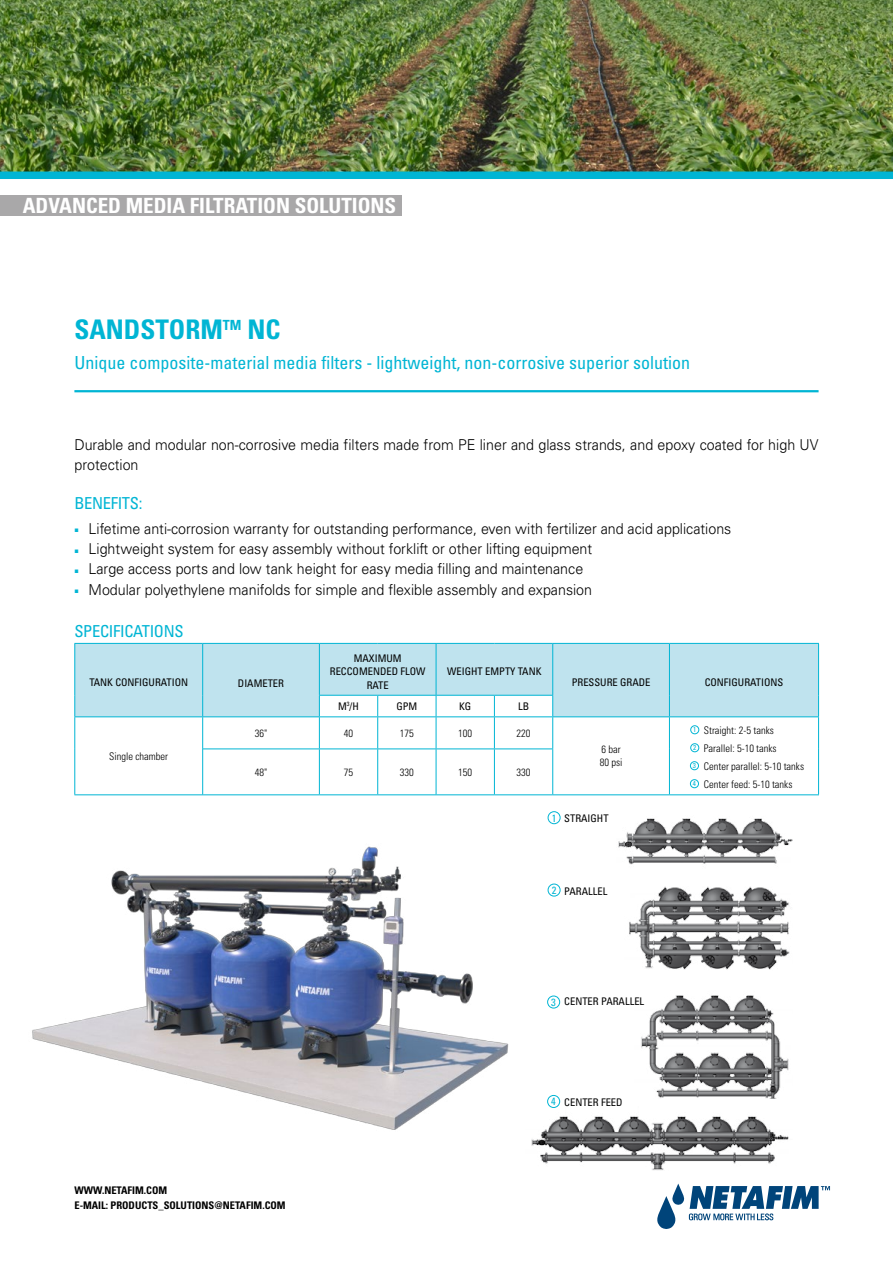
<style>
.page{position:relative;width:893px;height:1263px;background:#fff}
.page>*{position:absolute;margin:0;border:0;box-sizing:border-box;transform-origin:0 0}
.t1{font:700 condensed 27px "Univers LT Std";color:#00b5d4}
.t2{font:700 condensed 21px "Univers LT Std";color:#fff}
.t3{font:condensed 18px "Univers LT Std";color:#00b5d4}
.t4{font:condensed 16.5px "Univers LT Std";letter-spacing:-.02em;color:#00b5d4}
.t5{font:300 15px/20.2px "Univers LT Std";color:#000;scale:.95 1}
.t6{font:condensed 10.5px/13.5px "Univers LT Std";color:#000;text-align:center}
.t7{font:300 condensed 10.5px/18px "Univers LT Std";color:#000}
.t8{font:700 condensed 10.5px/15px "Univers LT Std";color:#000}
.t9{font:condensed 10.5px "Univers LT Std";color:#00b5d4}
.t10{font:7.5px "Arial";color:#00b5d4;scale:.95 1}
.t11{font:condensed 7.05px "Univers LT Std";color:#00b5d4}
.t12{font:condensed 6.15px "Univers LT Std";color:#000}
</style>
<div class="page">
<img style="left:531px;top:1107px;width:258px;height:63px">
<img style="left:629px;top:886px;width:161px;height:84px">
<img style="left:618px;top:818px;width:174px;height:47px">
<img style="left:641px;top:995px;width:148px;height:104px">
<div style="left:0;top:195px;width:402px;height:21px;background:#a9a8a9"></div>
<svg style="left:75px;top:644px;width:743px;height:72px;background:#c3e5ef"></svg>
<hr style="left:319px;top:643px;width:59px;height:1px;background:#00b5d4">
<hr style="left:378px;top:643px;width:58px;height:1px;background:#00b5d4">
<hr style="left:319px;top:695px;width:59px;height:1px;background:#00b5d4">
<hr style="left:378px;top:695px;width:58px;height:1px;background:#00b5d4">
<hr style="left:436px;top:695px;width:58px;height:1px;background:#00b5d4">
<hr style="left:494px;top:695px;width:59px;height:1px;background:#00b5d4">
<svg style="left:377px;top:696px;width:1px;height:20px"></svg>
<svg style="left:494px;top:696px;width:1px;height:20px"></svg>
<hr style="left:319px;top:717px;width:1px;height:31px;background:#00b5d4">
<hr style="left:377px;top:717px;width:1px;height:31px;background:#00b5d4">
<hr style="left:319px;top:749px;width:1px;height:45px;background:#00b5d4">
<hr style="left:377px;top:749px;width:1px;height:45px;background:#00b5d4">
<hr style="left:320px;top:716px;width:58px;height:1px;background:#00b5d4">
<hr style="left:378px;top:716px;width:58px;height:1px;background:#00b5d4">
<hr style="left:436px;top:716px;width:58px;height:1px;background:#00b5d4">
<hr style="left:494px;top:716px;width:58px;height:1px;background:#00b5d4">
<hr style="left:203px;top:748px;width:116px;height:1px;background:#00b5d4">
<hr style="left:319px;top:748px;width:59px;height:1px;background:#00b5d4">
<hr style="left:378px;top:748px;width:58px;height:1px;background:#00b5d4">
<hr style="left:436px;top:748px;width:58px;height:1px;background:#00b5d4">
<hr style="left:494px;top:748px;width:59px;height:1px;background:#00b5d4">
<hr style="left:203px;top:794px;width:116px;height:1px;background:#00b5d4">
<hr style="left:319px;top:794px;width:59px;height:1px;background:#00b5d4">
<hr style="left:378px;top:794px;width:58px;height:1px;background:#00b5d4">
<hr style="left:74px;top:717px;width:1px;height:32px;background:#00b5d4">
<hr style="left:202px;top:717px;width:1px;height:32px;background:#00b5d4">
<hr style="left:74px;top:749px;width:1px;height:45px;background:#00b5d4">
<hr style="left:202px;top:749px;width:1px;height:45px;background:#00b5d4">
<hr style="left:74px;top:794px;width:129px;height:1px;background:#00b5d4">
<hr style="left:818px;top:717px;width:1px;height:32px;background:#00b5d4">
<hr style="left:818px;top:749px;width:1px;height:45px;background:#00b5d4">
<hr style="left:669px;top:794px;width:150px;height:1px;background:#00b5d4">
<hr style="left:74px;top:643px;width:129px;height:1px;background:#00b5d4">
<hr style="left:74px;top:644px;width:1px;height:51px;background:#00b5d4">
<svg style="left:74px;top:695px;width:1px;height:21px"></svg>
<hr style="left:74px;top:716px;width:129px;height:1px;background:#00b5d4">
<hr style="left:203px;top:643px;width:116px;height:1px;background:#00b5d4">
<hr style="left:202px;top:644px;width:1px;height:51px;background:#00b5d4">
<hr style="left:319px;top:644px;width:1px;height:51px;background:#00b5d4">
<svg style="left:202px;top:695px;width:1px;height:21px"></svg>
<svg style="left:319px;top:696px;width:1px;height:20px"></svg>
<hr style="left:203px;top:716px;width:117px;height:1px;background:#00b5d4">
<svg style="left:436px;top:696px;width:1px;height:20px"></svg>
<hr style="left:553px;top:643px;width:116px;height:1px;background:#00b5d4">
<hr style="left:669px;top:643px;width:150px;height:1px;background:#00b5d4">
<hr style="left:669px;top:644px;width:1px;height:51px;background:#00b5d4">
<hr style="left:818px;top:644px;width:1px;height:51px;background:#00b5d4">
<svg style="left:669px;top:695px;width:1px;height:21px"></svg>
<svg style="left:818px;top:695px;width:1px;height:21px"></svg>
<hr style="left:669px;top:716px;width:150px;height:1px;background:#00b5d4">
<hr style="left:552px;top:716px;width:117px;height:1px;background:#00b5d4">
<hr style="left:669px;top:717px;width:1px;height:32px;background:#00b5d4">
<hr style="left:669px;top:749px;width:1px;height:45px;background:#00b5d4">
<hr style="left:553px;top:794px;width:116px;height:1px;background:#00b5d4">
<hr style="left:436px;top:717px;width:1px;height:31px;background:#00b5d4">
<hr style="left:436px;top:749px;width:1px;height:45px;background:#00b5d4">
<hr style="left:436px;top:794px;width:58px;height:1px;background:#00b5d4">
<hr style="left:494px;top:794px;width:59px;height:1px;background:#00b5d4">
<hr style="left:494px;top:717px;width:1px;height:31px;background:#00b5d4">
<hr style="left:552px;top:717px;width:1px;height:31px;background:#00b5d4">
<hr style="left:494px;top:749px;width:1px;height:45px;background:#00b5d4">
<hr style="left:552px;top:749px;width:1px;height:45px;background:#00b5d4">
<hr style="left:436px;top:643px;width:58px;height:1px;background:#00b5d4">
<hr style="left:436px;top:644px;width:1px;height:51px;background:#00b5d4">
<hr style="left:494px;top:643px;width:59px;height:1px;background:#00b5d4">
<hr style="left:552px;top:644px;width:1px;height:51px;background:#00b5d4">
<svg style="left:552px;top:696px;width:1px;height:20px"></svg>
<div style="left:547px;top:996px;width:13px;height:12px;border:1px solid #00b5d4;border-radius:50%"></div>
<div style="left:548px;top:811px;width:12px;height:13px;border:1px solid #00b5d4;border-radius:50%"></div>
<div style="left:548px;top:884px;width:12px;height:12px;border:1px solid #00b5d4;border-radius:50%"></div>
<div style="left:547px;top:1095px;width:13px;height:13px;border:1px solid #00b5d4;border-radius:50%"></div>
<div style="left:690px;top:761px;width:9px;height:9px;border:1px solid #00b5d4;border-radius:50%"></div>
<div style="left:690px;top:725px;width:9px;height:9px;border:1px solid #00b5d4;border-radius:50%"></div>
<div style="left:690px;top:743px;width:9px;height:9px;border:1px solid #00b5d4;border-radius:50%"></div>
<div style="left:690px;top:779px;width:9px;height:9px;border:1px solid #00b5d4;border-radius:50%"></div>
<img style="left:32px;top:846px;width:504px;height:295px">
<img style="left:0;top:0;width:893px;height:171px">
<div style="left:0;top:171px;width:893px;height:8px;background:#00b5d4"></div>
<svg style="left:657px;top:1183px;width:173px;height:46px"></svg>
<hr style="left:74px;top:390px;width:745px;height:2px;background:#00b5d4">
<h2 class="t2" style="left:23px;top:193px;width:375px">ADVANCED MEDIA FILTRATION SOLUTIONS</h2>
<h1 class="t1" style="left:74px;top:313px;width:208px">SANDSTORM<sup>TM</sup> NC</h1>
<p class="t3" style="left:74px;top:351px;width:617px">Unique composite-material media filters - lightweight, non-corrosive superior solution</p>
<p class="t5" style="left:74px;top:435px;width:785px">Durable and modular non-corrosive media filters made from PE liner and glass strands, and epoxy coated for high UV protection</p>
<p class="t4" style="left:74px;top:493px;width:69px">BENEFITS:</p>
<p class="t5" style="left:89px;top:518px;width:678px">Lifetime anti-corrosion warranty for outstanding performance, even with fertilizer and acid applications</p>
<p class="t10" style="left:74px;top:525px;width:6px">■</p>
<p class="t10" style="left:74px;top:545px;width:6px">■</p>
<p class="t10" style="left:74px;top:565px;width:6px">■</p>
<p class="t5" style="left:89px;top:539px;width:532px">Lightweight system for easy assembly without forklift or other lifting equipment</p>
<p class="t5" style="left:89px;top:559px;width:522px">Large access ports and low tank height for easy media filling and maintenance</p>
<p class="t5" style="left:89px;top:579px;width:532px">Modular polyethylene manifolds for simple and flexible assembly and expansion</p>
<p class="t10" style="left:74px;top:585px;width:6px">■</p>
<p class="t4" style="left:74px;top:621px;width:111px">SPECIFICATIONS</p>
<p class="t6" style="left:89px;top:675px;width:100px">TANK CONFIGURATION</p>
<p class="t7" style="left:109px;top:747px;width:60px">Single chamber</p>
<p class="t6" style="left:238px;top:676px;width:48px">DIAMETER</p>
<p class="t7" style="left:255px;top:724px;width:14px">36"</p>
<p class="t7" style="left:255px;top:763px;width:14px">48"</p>
<p class="t8" style="left:74px;top:1183px;width:213px">WWW.NETAFIM.COM<br>-E MAIL: PRODUCTS_SOLUTIONS@NETAFIM.COM</p>
<p class="t6" style="left:330px;top:651px;width:97px">MAXIMUM<br>RECCOMENDED FLOW<br>RATE</p>
<p class="t6" style="left:447px;top:665px;width:96px">WEIGHT EMPTY TANK</p>
<p class="t12" style="left:347px;top:700px;width:4px">3</p>
<p class="t6" style="left:396px;top:699px;width:22px">GPM</p>
<p class="t6" style="left:459px;top:699px;width:14px">KG</p>
<p class="t6" style="left:338px;top:699px;width:22px">M H/</p>
<p class="t6" style="left:518px;top:699px;width:13px">LB</p>
<p class="t7" style="left:344px;top:724px;width:11px">40</p>
<p class="t7" style="left:344px;top:763px;width:11px">75</p>
<p class="t7" style="left:400px;top:724px;width:15px">175</p>
<p class="t7" style="left:400px;top:763px;width:15px">330</p>
<p class="t7" style="left:458px;top:724px;width:15px">100</p>
<p class="t7" style="left:458px;top:763px;width:15px">150</p>
<p class="t7" style="left:517px;top:724px;width:15px">220</p>
<p class="t7" style="left:517px;top:763px;width:15px">330</p>
<p class="t6" style="left:572px;top:675px;width:80px">PRESSURE GRADE</p>
<p class="t7" style="left:600px;top:742px;width:24px;line-height:13.5px">6 bar<br>80 psi</p>
<p class="t9" style="left:552px;top:811px;width:6px">1</p>
<p class="t6" style="left:564px;top:811px;width:46px">STRAIGHT</p>
<p class="t9" style="left:552px;top:883px;width:6px">2</p>
<p class="t6" style="left:564px;top:884px;width:45px">PARALLEL</p>
<p class="t9" style="left:551px;top:995px;width:6px">3</p>
<p class="t6" style="left:564px;top:994px;width:81px">CENTER PARALLEL</p>
<p class="t9" style="left:551px;top:1095px;width:6px">4</p>
<p class="t6" style="left:564px;top:1095px;width:60px">CENTER FEED</p>
<p class="t6" style="left:705px;top:675px;width:80px">CONFIGURATIONS</p>
<p class="t11" style="left:693px;top:725px;width:5px">1</p>
<p class="t11" style="left:693px;top:743px;width:5px">2</p>
<p class="t11" style="left:693px;top:779px;width:5px">4</p>
<p class="t11" style="left:693px;top:761px;width:5px">3</p>
<p class="t7" style="left:704px;top:721px;width:102px">Straight: 2-5 tanks<br>Parallel: 5-10 tanks<br>Center parallel: 5-10 tanks<br>Center feed: 5-10 tanks</p>
</div>
